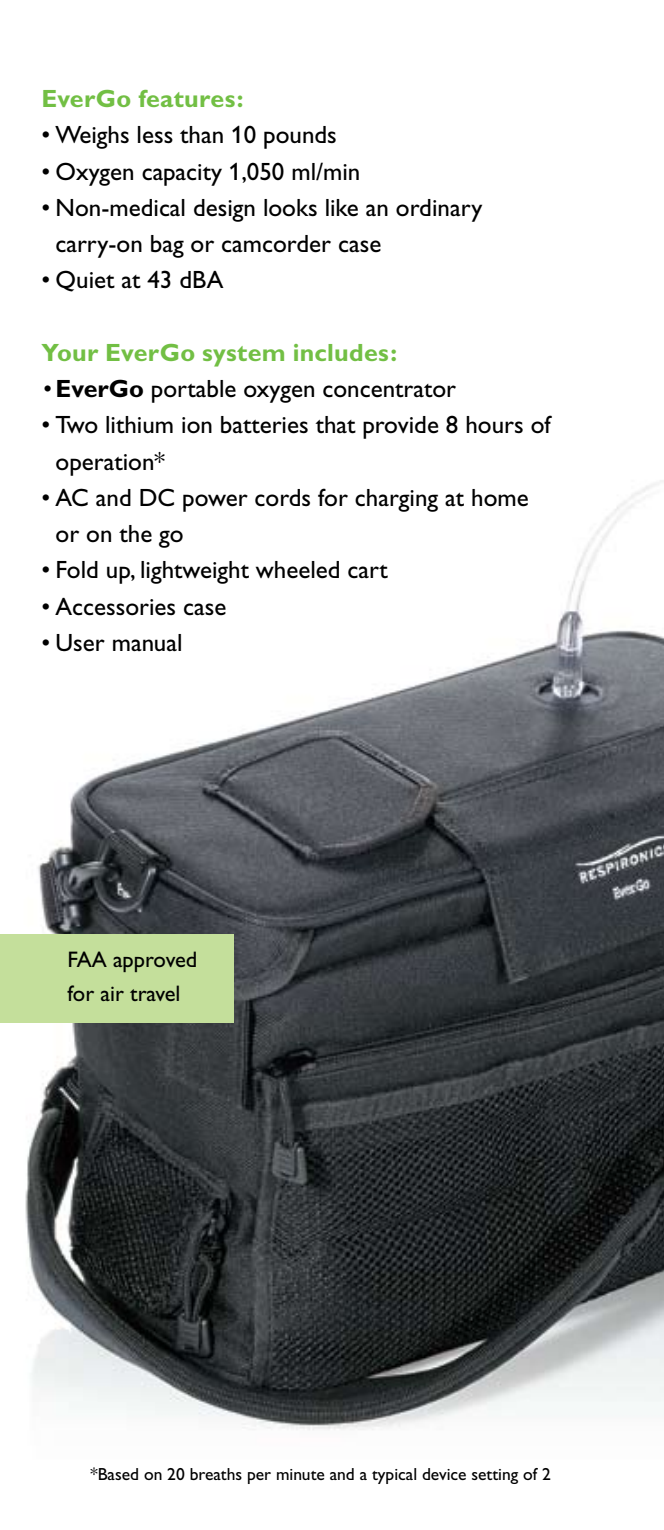
<style>
.page{position:relative;width:664px;height:1530px;background:#fff}
.page>*{position:absolute;margin:0;border:0;box-sizing:border-box;transform-origin:0 0}
.t1{font:25px/36.2px "Gill Alt One";color:#000}
.t2{font:700 25px "Gill Alt One";letter-spacing:.01em;color:#72bf44}
.t3{font:22.5px/33.8px "Gill Alt One";color:#000}
.t4{font:17.5px "Gill Alt One";color:#000}
.s1{font-weight:300}
.s2{font-weight:700}
</style>
<div class="page">
<img style="left:0;top:480px;width:664px;height:950px">
<div style="left:0;top:934px;width:233px;height:88px;background:#c4df9b"></div>
<p class="t2" style="left:41px;top:84px;width:204px">EverGo features:</p>
<p class="t1" style="left:41px;top:117px;width:297px">• Weighs less than 10 pounds</p>
<p class="t1" style="left:41px;top:153px;width:320px">• Oxygen capacity 1,050 ml/min</p>
<p class="t1" style="left:56px;top:189px;width:428px;text-indent:-14px">• Non-medical design looks like an ordinary carry-on bag or camcorder case</p>
<p class="t1" style="left:41px;top:262px;width:183px">• Quiet at 43 dBA</p>
<p class="t2" style="left:41px;top:338px;width:357px">Your EverGo system includes:</p>
<p class="t1" style="left:41px;top:370px;width:416px"><span class="s1">•</span> <span class="s2">EverGo</span> portable oxygen concentrator</p>
<p class="t1" style="left:56px;top:407px;width:496px;text-indent:-14px">• Two lithium ion batteries that provide 8 hours of operation*</p>
<p class="t1" style="left:56px;top:479px;width:474px;text-indent:-14px">• AC and DC power cords for charging at home or on the go</p>
<p class="t1" style="left:41px;top:552px;width:348px">• Fold up, lightweight wheeled cart</p>
<p class="t1" style="left:41px;top:588px;width:186px">• Accessories case</p>
<p class="t1" style="left:41px;top:624px;width:143px">• User manual</p>
<p class="t3" style="left:68px;top:943px;width:131px">FAA approved for air travel</p>
<p class="t4" style="left:90px;top:1464px;width:462px">*Based on 20 breaths per minute and a typical device setting of 2</p>
</div>
